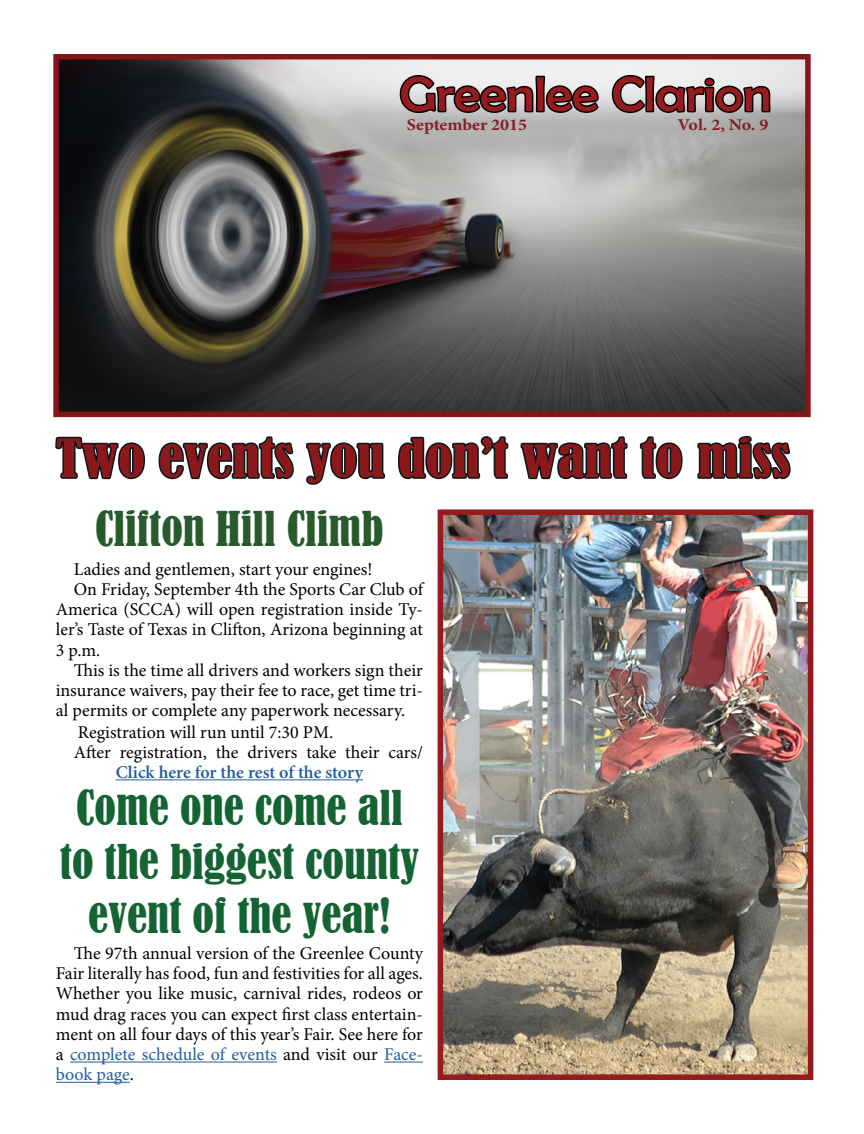
<style>
.page{position:relative;width:864px;height:1134px;background:#fff}
.page>*{position:absolute;margin:0;border:0;box-sizing:border-box;transform-origin:0 0}
.t1{font:condensed 49.5px "Bernard";color:#8b181b;scale:1.13 1}
.t2{font:49.35px "Berlin Sans FB";color:#951b1e;scale:1.09 1}
.t3{font:condensed 45px/54px "Bernard";color:#146333;text-align:center}
.t4{font:condensed 45px "Bernard";color:#275b2d}
.Paragraph_Style_1{font:18px/20.2px "Minion Pro";color:#000;text-align:justify}
.byline__etc{font:600 18px "Minion Pro";color:#215e9e}
.t5{font:700 16.5px "Minion Pro";letter-spacing:-.005em;color:#821f25;scale:1.09 1}
.s1{color:#215e9e}
</style>
<div class="page">
<img style="left:59px;top:60px;width:746px;height:351px">
<svg style="left:398px;top:60px;width:203px;height:54px"></svg>
<svg style="left:610px;top:60px;width:162px;height:142px"></svg>
<div style="left:53px;top:54px;width:758px;height:363px;border:5px solid #841618"></div>
<img style="left:445px;top:516px;width:361px;height:557px">
<div style="left:438px;top:509px;width:375px;height:571px;border:6px solid #961b1e"></div>
<svg style="left:55px;top:436px;width:91px;height:44px"></svg>
<svg style="left:158px;top:436px;width:136px;height:44px"></svg>
<svg style="left:306px;top:442px;width:79px;height:43px"></svg>
<svg style="left:398px;top:436px;width:111px;height:44px"></svg>
<svg style="left:520px;top:436px;width:108px;height:44px"></svg>
<svg style="left:639px;top:436px;width:44px;height:44px"></svg>
<svg style="left:697px;top:435px;width:94px;height:45px"></svg>
<hr style="left:116px;top:779px;width:247px;height:1px;background:#215e9e">
<hr style="left:70px;top:1062px;width:207px;height:1px;background:#215e9e">
<hr style="left:384px;top:1062px;width:39px;height:1px;background:#215e9e">
<hr style="left:56px;top:1082px;width:74px;height:1px;background:#215e9e">
<p class="t2" style="left:400px;top:67px;width:342px">Greenlee Clarion</p>
<p class="t5" style="left:407px;top:113px;width:112px">September 2015</p>
<p class="t5" style="left:678px;top:113px;width:85px">Vol. 2, No. 9</p>
<p class="t1" style="left:56px;top:430px;width:651px">Two events you don’t want to miss</p>
<p class="t4" style="left:95px;top:502px;width:290px">Clifton Hill Climb</p>
<p class="Paragraph_Style_1" style="left:74px;top:559px;width:300px">Ladies and gentlemen, start your engines!</p>
<p class="Paragraph_Style_1" style="left:56px;top:579px;width:369px;text-indent:18px">On Friday, September 4th the Sports Car Club of America (SCCA) will open registration inside Ty&shy;ler’s Taste of Texas in Clifton, Arizona beginning at 3 p.m.</p>
<p class="Paragraph_Style_1" style="left:56px;top:660px;width:369px;text-indent:18px">This is the time all drivers and workers sign their insurance waivers, pay their fee to race, get time tri&shy;al permits or complete any paperwork necessary.</p>
<p class="Paragraph_Style_1" style="left:78px;top:722px;width:257px">Registration will run until 7:30 PM.</p>
<p class="Paragraph_Style_1" style="left:74px;top:743px;width:351px">After registration, the drivers take their cars/</p>
<p class="byline__etc" style="left:116px;top:760px;width:249px">Click here for the rest of the story</p>
<p class="t3" style="left:60px;top:781px;width:361px">Come one come all to the biggest county event of the year!</p>
<p class="Paragraph_Style_1" style="left:56px;top:943px;width:369px;text-indent:18px">The 97th annual version of the Greenlee County Fair literally has food, fun and festivities for all ages.<br>Whether you like music, carnival rides, rodeos or mud drag races you can expect first class entertain&shy;ment on all four days of this year’s Fair. See here for a <span class="s1">complete schedule of events</span> and visit our <span class="s1">Face&shy;book page</span>.</p>
</div>
